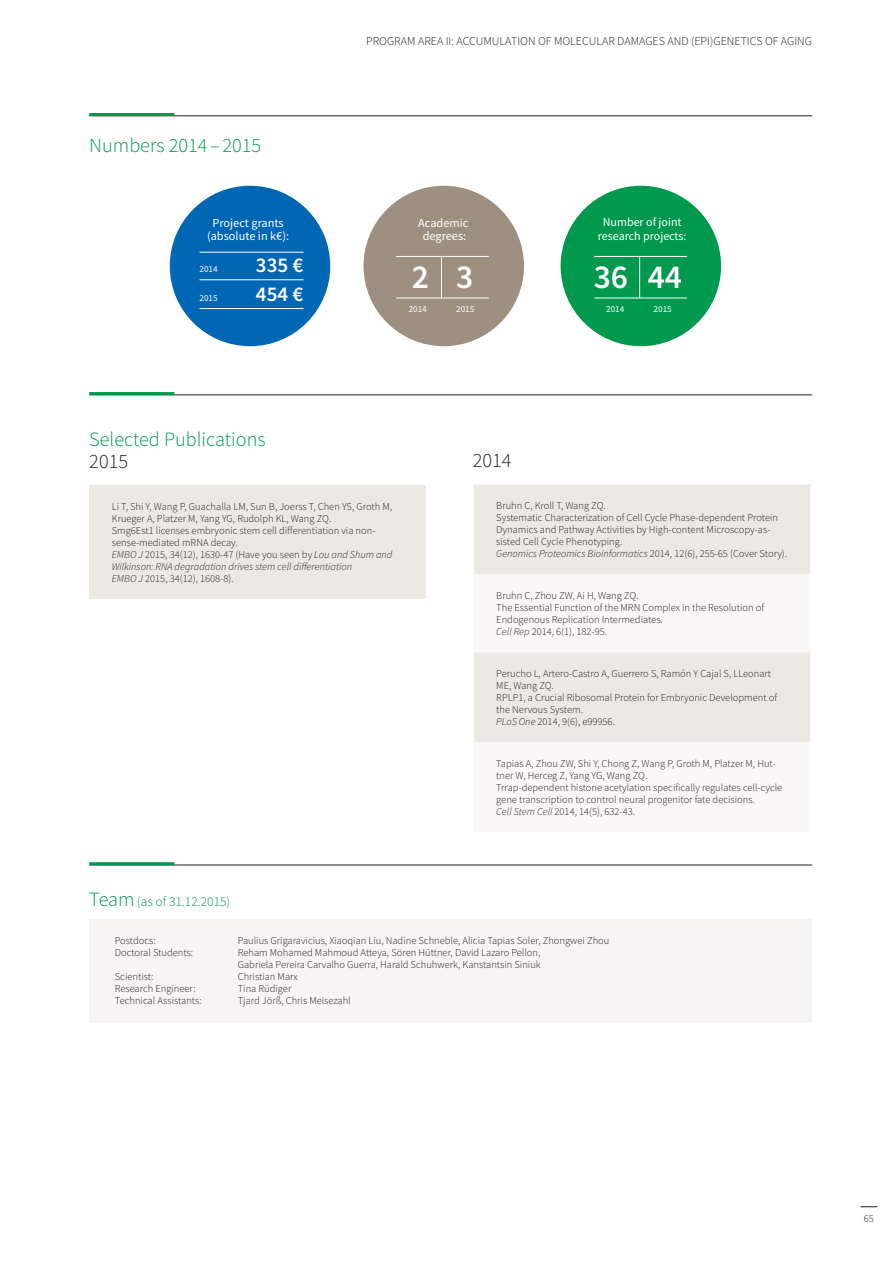
<style>
.page{position:relative;width:893px;height:1263px;background:#fff}
.page>*{position:absolute;margin:0;border:0;box-sizing:border-box;transform-origin:0 0}
.t1{font:600 33.45px "Source Sans Pro";color:#fff}
.t2{font:600 21px "Source Sans Pro";color:#fff}
.Head_2_EN_Gruppe_Zwi{font:300 20.25px "Source Sans Pro";color:#00994e}
.Head_2_EN_Gruppe_Zwi-2{font:300 20.25px "Source Sans Pro";color:#231f20}
.Head_2_EN{font:300 20.25px "Source Sans Pro";color:#231f20}
.Head_2_EN_Gruppe_Zwi-3{font:300 13.5px "Source Sans Pro";color:#00994e}
.t3{font:12.3px "Source Sans Pro";color:#fff}
.t4{font:300 12px "Source Sans Pro";color:#231f20}
.t5{font:12px "Source Sans Pro";color:#fff}
.Publications_EN{font:300 10.5px/12px "Source Sans Pro";color:#231f20}
.Publications_EN-2{font:italic 300 10.5px/12px "Source Sans Pro";color:#231f20}
.t6{font:9.15px "Source Sans Pro";color:#fff}
.s1{font-style:normal}
.s2{font-style:italic}
.s3{font-size:20.25px}
</style>
<div class="page">
<svg style="left:860px;top:1206px;width:17px;height:1px"></svg>
<div style="left:170px;top:186px;width:160px;height:160px;background:#0166b3;border-radius:50%"></div>
<div style="left:561px;top:186px;width:160px;height:160px;background:#00994e;border-radius:50%"></div>
<hr style="left:639px;top:257px;width:1px;height:41px;background:#fff">
<hr style="left:594px;top:298px;width:93px;height:1px;background:#fff">
<hr style="left:594px;top:256px;width:93px;height:1px;background:#fff">
<hr style="left:200px;top:252px;width:103px;height:1px;background:#fff">
<hr style="left:200px;top:308px;width:103px;height:1px;background:#fff">
<hr style="left:200px;top:279px;width:103px;height:1px;background:#fff">
<div style="left:89px;top:485px;width:337px;height:114px;background:#ece9e4"></div>
<div style="left:474px;top:484px;width:336px;height:90px;background:#ece9e4"></div>
<div style="left:474px;top:652px;width:336px;height:90px;background:#ece9e4"></div>
<div style="left:89px;top:919px;width:723px;height:104px;background:#f7f5f3"></div>
<div style="left:363px;top:186px;width:161px;height:160px;background:#9e9080;border-radius:50%"></div>
<hr style="left:441px;top:257px;width:1px;height:41px;background:#fff">
<hr style="left:396px;top:298px;width:93px;height:1px;background:#fff">
<hr style="left:396px;top:256px;width:93px;height:1px;background:#fff">
<hr style="left:89px;top:395px;width:723px;height:1px;background:#231f20">
<hr style="left:89px;top:865px;width:723px;height:1px;background:#231f20">
<hr style="left:89px;top:116px;width:723px;height:1px;background:#231f20">
<hr style="left:89px;top:392px;width:85px;height:3px;background:#00994e">
<hr style="left:89px;top:862px;width:85px;height:3px;background:#00994e">
<hr style="left:89px;top:113px;width:85px;height:3px;background:#00994e">
<p class="Head_2_EN_Gruppe_Zwi" style="left:89px;top:133px;width:173px">Numbers 2014 – 2015</p>
<p class="t3" style="left:212px;top:215px;width:73px">Project grants</p>
<p class="t3" style="left:207px;top:229px;width:84px">(absolute in k€):</p>
<p class="t6" style="left:200px;top:263px;width:20px">2014</p>
<p class="t6" style="left:200px;top:292px;width:20px">2015</p>
<p class="t2" style="left:256px;top:252px;width:49px">335 €</p>
<p class="t2" style="left:256px;top:280px;width:49px">454 €</p>
<p class="Head_2_EN_Gruppe_Zwi" style="left:89px;top:426px;width:178px">Selected Publications</p>
<p class="Head_2_EN" style="left:89px;top:449px;width:40px">2015</p>
<p class="t4" style="left:366px;top:33px;width:448px">PROGRAM AREA II: ACCUMULATION OF MOLECULAR DAMAGES AND (EPI)GENETICS OF AGING</p>
<p class="t3" style="left:418px;top:215px;width:52px">Academic</p>
<p class="t3" style="left:423px;top:229px;width:45px">degrees:</p>
<p class="t1" style="left:412px;top:254px;width:19px">2</p>
<p class="t1" style="left:456px;top:254px;width:19px">3</p>
<p class="t6" style="left:409px;top:303px;width:20px">2014</p>
<p class="t6" style="left:456px;top:303px;width:20px">2015</p>
<p class="Head_2_EN_Gruppe_Zwi-2" style="left:473px;top:448px;width:40px">2014</p>
<p class="t5" style="left:603px;top:215px;width:80px">Number of joint</p>
<p class="t5" style="left:598px;top:229px;width:90px">research projects:</p>
<p class="t1" style="left:594px;top:254px;width:36px">36</p>
<p class="t1" style="left:648px;top:254px;width:36px">44</p>
<p class="t6" style="left:606px;top:303px;width:20px">2014</p>
<p class="t6" style="left:654px;top:303px;width:20px">2015</p>
<p class="Publications_EN" style="left:112px;top:500px;width:282px">Li T, Shi Y, Wang P, Guachalla LM, Sun B, Joerss T, Chen YS, Groth M,<br>Krueger A, Platzer M, Yang YG, Rudolph KL, Wang ZQ.</p>
<p class="Publications_EN" style="left:112px;top:524px;width:265px">Smg6Est1 licenses embryonic stem cell differentiation via non&shy;sense-mediated mRNA decay.</p>
<p class="Publications_EN-2" style="left:112px;top:548px;width:282px">EMBO J <span class="s1">2015, 34(12), 1630-47 (Have you seen by</span> Lou and Shum and<br>Wilkinson: RNA degradation drives stem cell differentiation</p>
<p class="Publications_EN" style="left:112px;top:572px;width:123px"><span class="s2">EMBO J</span> 2015, 34(12), 1608-8).</p>
<p class="Publications_EN" style="left:496px;top:500px;width:111px">Bruhn C, Kroll T, Wang ZQ.</p>
<p class="Publications_EN" style="left:496px;top:512px;width:283px">Systematic Characterization of Cell Cycle Phase-dependent Protein<br>Dynamics and Pathway Activities by High-content Microscopy-as&shy;sisted Cell Cycle Phenotyping.</p>
<p class="Publications_EN-2" style="left:496px;top:548px;width:292px">Genomics Proteomics Bioinformatics <span class="s1">2014, 12(6), 255-65 (Cover Story).</span></p>
<p class="Publications_EN" style="left:496px;top:590px;width:144px">Bruhn C, Zhou ZW, Ai H, Wang ZQ.</p>
<p class="Publications_EN" style="left:496px;top:602px;width:269px">The Essential Function of the MRN Complex in the Resolution of<br>Endogenous Replication Intermediates.</p>
<p class="Publications_EN" style="left:496px;top:626px;width:112px"><span class="s2">Cell Rep</span> 2014, 6(1), 182-95.</p>
<p class="Publications_EN" style="left:496px;top:668px;width:276px">Perucho L, Artero-Castro A, Guerrero S, Ramón Y Cajal S, LLeonart<br>ME, Wang ZQ.</p>
<p class="Publications_EN" style="left:496px;top:692px;width:282px">RPLP1, a Crucial Ribosomal Protein for Embryonic Development of the Nervous System.</p>
<p class="Publications_EN" style="left:496px;top:716px;width:120px"><span class="s2">PLoS One</span> 2014, 9(6), e99956.</p>
<p class="Publications_EN" style="left:496px;top:757px;width:281px">Tapias A, Zhou ZW, Shi Y, Chong Z, Wang P, Groth M, Platzer M, Hut&shy;tner W, Herceg Z, Yang YG, Wang ZQ.</p>
<p class="Publications_EN" style="left:496px;top:781px;width:288px">Trrap-dependent histone acetylation specifically regulates cell-cycle gene transcription to control neural progenitor fate decisions.</p>
<p class="Publications_EN" style="left:496px;top:805px;width:140px"><span class="s2">Cell Stem Cell</span> 2014, 14(5), 632-43.</p>
<p class="Head_2_EN_Gruppe_Zwi-3" style="left:89px;top:893px;width:143px"><span class="s3">Team</span> (as of 31.12.2015)</p>
<p class="Publications_EN" style="left:115px;top:935px;width:42px">Postdocs:</p>
<p class="Publications_EN" style="left:238px;top:935px;width:373px">Paulius Grigaravicius, Xiaoqian Liu, Nadine Schneble, Alicia Tapias Soler, Zhongwei Zhou</p>
<p class="Publications_EN" style="left:115px;top:947px;width:80px">Doctoral Students:</p>
<p class="Publications_EN" style="left:238px;top:947px;width:304px">Reham Mohamed Mahmoud Atteya, Sören Hüttner, David Lazaro Pellon,</p>
<p class="Publications_EN" style="left:238px;top:959px;width:304px">Gabriela Pereira Carvalho Guerra, Harald Schuhwerk, Kanstantsin Siniuk</p>
<p class="Publications_EN" style="left:115px;top:971px;width:40px">Scientist:</p>
<p class="Publications_EN" style="left:238px;top:971px;width:61px">Christian Marx</p>
<p class="Publications_EN" style="left:115px;top:983px;width:82px">Research Engineer:</p>
<p class="Publications_EN" style="left:238px;top:983px;width:55px">Tina Rüdiger</p>
<p class="Publications_EN" style="left:115px;top:995px;width:88px">Technical Assistants:</p>
<p class="Publications_EN" style="left:238px;top:995px;width:114px">Tjard Jörß, Chris Meisezahl</p>
<p class="Publications_EN" style="left:864px;top:1212px;width:12px">65</p>
</div>
